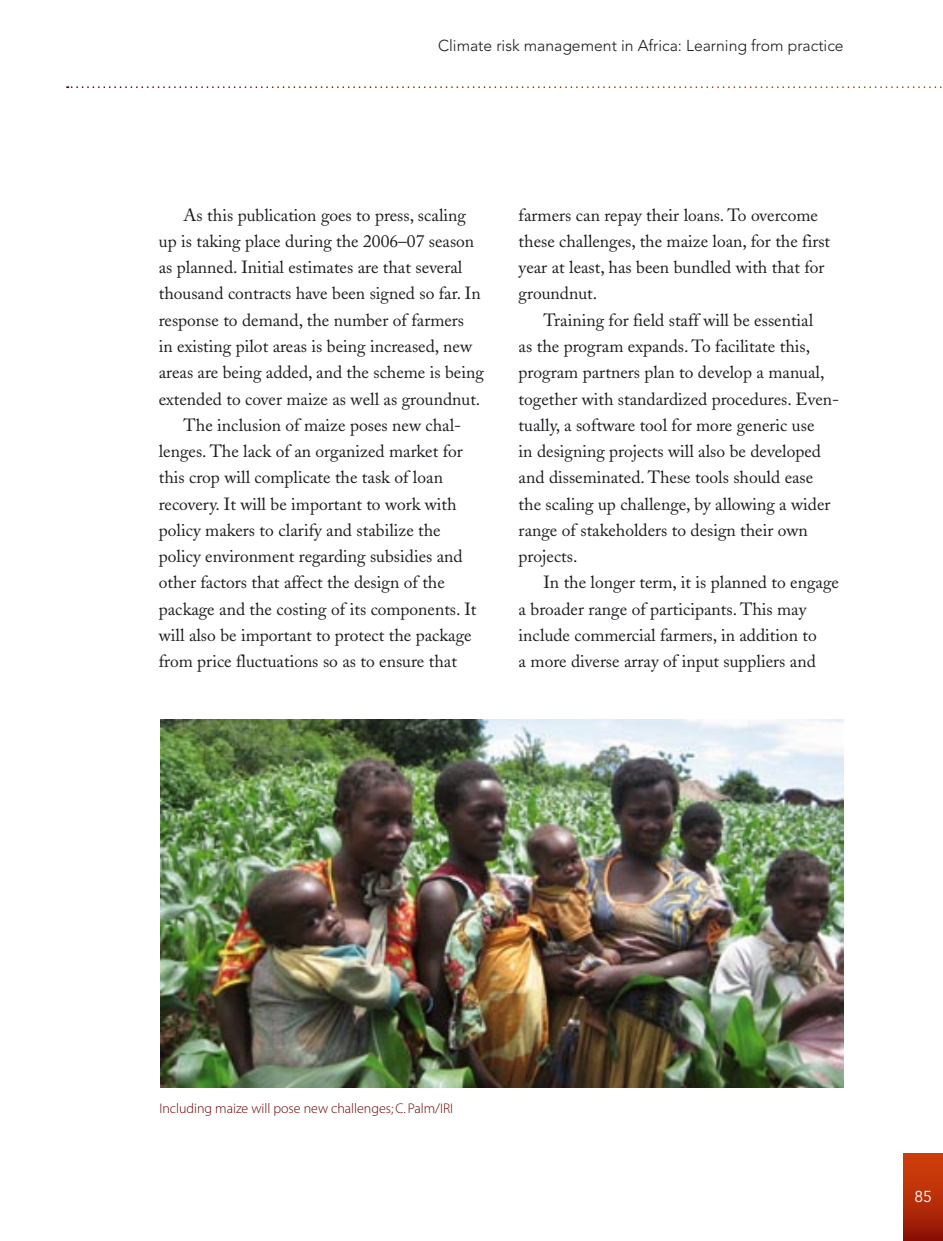
<style>
.page{position:relative;width:943px;height:1241px;background:#fff}
.page>*{position:absolute;margin:0;border:0;box-sizing:border-box;transform-origin:0 0}
.Body__indent{font:17.5px/26.2px "Adobe Caslon";color:#1b1c20}
.t1{font:300 15.75px "Avenir";color:#1b1c20}
.t2{font:15.75px "Avenir";color:#fff}
.Image_caption{font:14px "Adobe Corp ID Myriad Lt";color:#6a0000}
</style>
<div class="page">
<svg style="left:69px;top:86px;width:873px;height:2px"></svg>
<div style="left:903px;top:1153px;width:40px;height:87px;background:linear-gradient(to bottom,#d7440b,#931507)"></div>
<img style="left:160px;top:719px;width:683px;height:368px">
<p class="t1" style="left:438px;top:37px;width:407px">Climate risk management in Africa: Learning from practice</p>
<p class="Body__indent" style="left:159px;top:202px;width:326px;text-indent:25px">As this publication goes to press, scaling up is taking place during the 2006–07 season as planned. Initial estimates are that several thousand contracts have been signed so far. In response to demand, the number of farmers<br>in existing pilot areas is being increased, new areas are being added, and the scheme is being extended to cover maize as well as groundnut.</p>
<p class="Body__indent" style="left:159px;top:412px;width:319px;text-indent:25px">The inclusion of maize poses new chal&shy;lenges. The lack of an organized market for this crop will complicate the task of loan recovery. It will be important to work with policy makers to clarify and stabilize the policy environment regarding subsidies and other factors that affect the design of the package and the costing of its components. It will also be important to protect the package from price fluctuations so as to ensure that</p>
<p class="Body__indent" style="left:518px;top:202px;width:313px">farmers can repay their loans. To overcome these challenges, the maize loan, for the first year at least, has been bundled with that for groundnut.</p>
<p class="Body__indent" style="left:518px;top:307px;width:322px;text-indent:25px">Training for field staff will be essential<br>as the program expands. To facilitate this, program partners plan to develop a manual, together with standardized procedures. Even&shy;tually, a software tool for more generic use<br>in designing projects will also be developed and disseminated. These tools should ease the scaling up challenge, by allowing a wider range of stakeholders to design their own projects.</p>
<p class="Body__indent" style="left:518px;top:569px;width:322px;text-indent:25px">In the longer term, it is planned to engage a broader range of participants. This may include commercial farmers, in addition to<br>a more diverse array of input suppliers and</p>
<p class="Image_caption" style="left:159px;top:1101px;width:295px">Including maize will pose new challenges; C. Palm/IRI</p>
<p class="t2" style="left:914px;top:1187px;width:19px">85</p>
</div>
